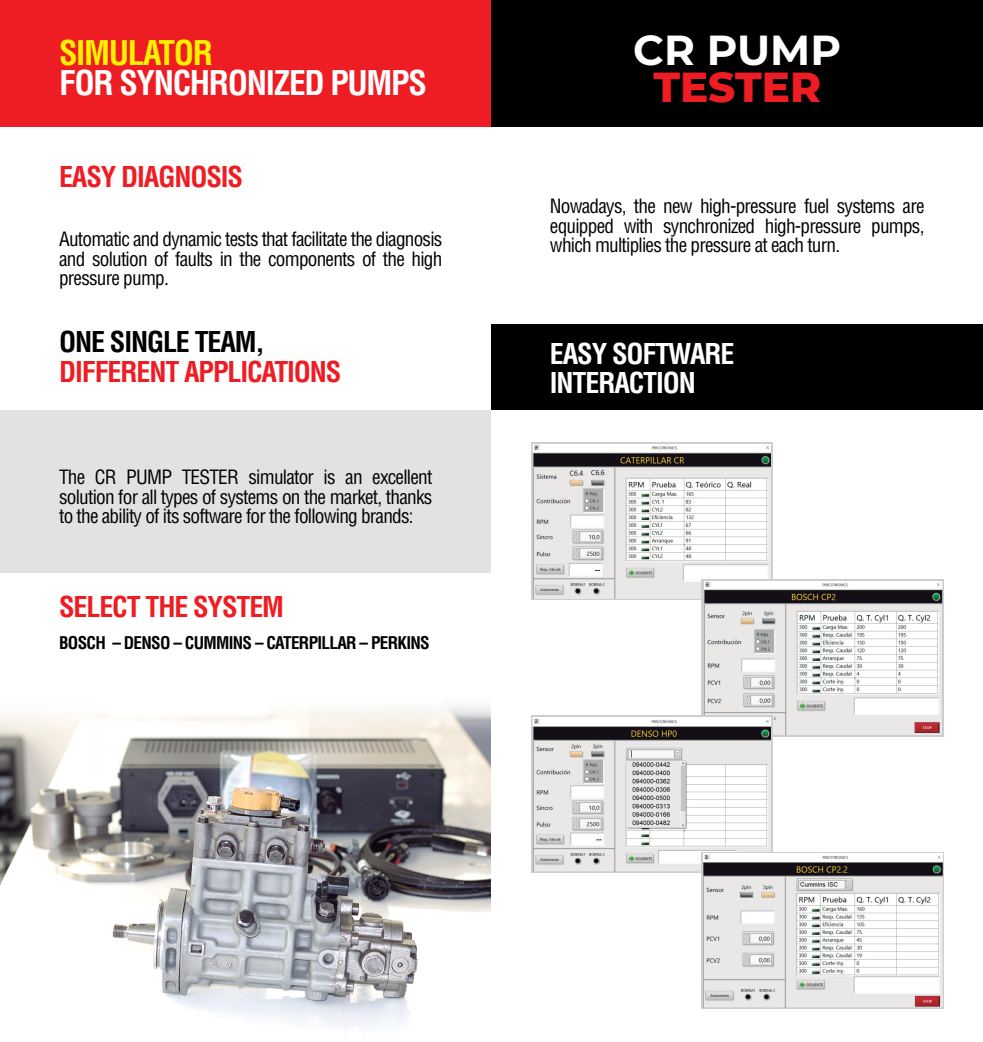
<style>
.page{position:relative;width:983px;height:1042px;background:#fff}
.page>*{position:absolute;margin:0;border:0;box-sizing:border-box;transform-origin:0 0}
.t1{font:700 42px "Montserrat";color:#fff}
.t2{font:800 42px "Montserrat";color:#ee1d23}
.t3{font:700 condensed 33.25px "Helvetica LT Std";letter-spacing:-.04em;color:#fff}
.t4{font:700 condensed 33.25px "Helvetica LT Std";letter-spacing:-.04em;color:#fff101}
.t5{font:700 condensed 28px "Helvetica LT Std";letter-spacing:-.04em;color:#ee1d23}
.t6{font:700 condensed 28px/29.8px "Helvetica LT Std";letter-spacing:-.04em;color:#fff}
.t7{font:700 condensed 28px "Helvetica LT Std";letter-spacing:-.04em;color:#000}
.t8{font:condensed 19.25px/19.2px "Helvetica LT Std";letter-spacing:-.04em;color:#000;text-align:justify}
.t9{font:700 condensed 17.15px "Helvetica LT Std";letter-spacing:-.04em;color:#000}
</style>
<div class="page">
<div style="left:0;top:410px;width:491px;height:162px;background:#e1e2e4"></div>
<div style="left:0;top:0;width:491px;height:127px;background:#ee1d23"></div>
<img style="left:0;top:706px;width:491px;height:325px">
<div style="left:491px;top:0;width:491px;height:127px;background:#000"></div>
<div style="left:491px;top:325px;width:491px;height:85px;background:#000"></div>
<svg style="left:531px;top:442px;width:241px;height:158px"></svg>
<img style="left:532px;top:444px;width:238px;height:154px">
<div style="left:701px;top:579px;width:242px;height:157px;background:#cdced0"></div>
<img style="left:704px;top:581px;width:238px;height:154px">
<svg style="left:531px;top:715px;width:241px;height:158px"></svg>
<img style="left:532px;top:717px;width:238px;height:154px">
<svg style="left:701px;top:852px;width:242px;height:157px"></svg>
<img style="left:703px;top:854px;width:239px;height:153px">
<h2 class="t4" style="left:59px;top:32px;width:155px">SIMULATOR</h2>
<h2 class="t3" style="left:59px;top:62px;width:369px">FOR SYNCHRONIZED PUMPS</h2>
<h3 class="t5" style="left:59px;top:159px;width:185px">EASY DIAGNOSIS</h3>
<p class="t8" style="left:59px;top:230px;width:385px">Automatic and dynamic tests that facilitate the diagnosis and solution of faults in the components of the high pressure pump.</p>
<h3 class="t7" style="left:59px;top:324px;width:207px">ONE SINGLE TEAM,</h3>
<h3 class="t5" style="left:59px;top:354px;width:284px">DIFFERENT APPLICATIONS</h3>
<p class="t8" style="left:59px;top:468px;width:375px">The CR PUMP TESTER simulator is an excellent solution for all types of systems on the market, thanks to the ability of its software for the following brands:</p>
<h3 class="t5" style="left:59px;top:589px;width:226px">SELECT THE SYSTEM</h3>
<p class="t9" style="left:59px;top:631px;width:372px">BOSCH – DENSO – CUMMINS – CATERPILLAR – PERKINS</p>
<h1 class="t1" style="left:633px;top:20px;width:209px">CR PUMP</h1>
<h1 class="t2" style="left:653px;top:56px;width:169px">TESTER</h1>
<p class="t8" style="left:549px;top:196px;width:376px">Nowadays, the new high-pressure fuel systems are equipped with synchronized high-pressure pumps, which multiplies the pressure at each turn.</p>
<h3 class="t6" style="left:549px;top:338px;width:186px">EASY SOFTWARE<br>INTERACTION</h3>
</div>
